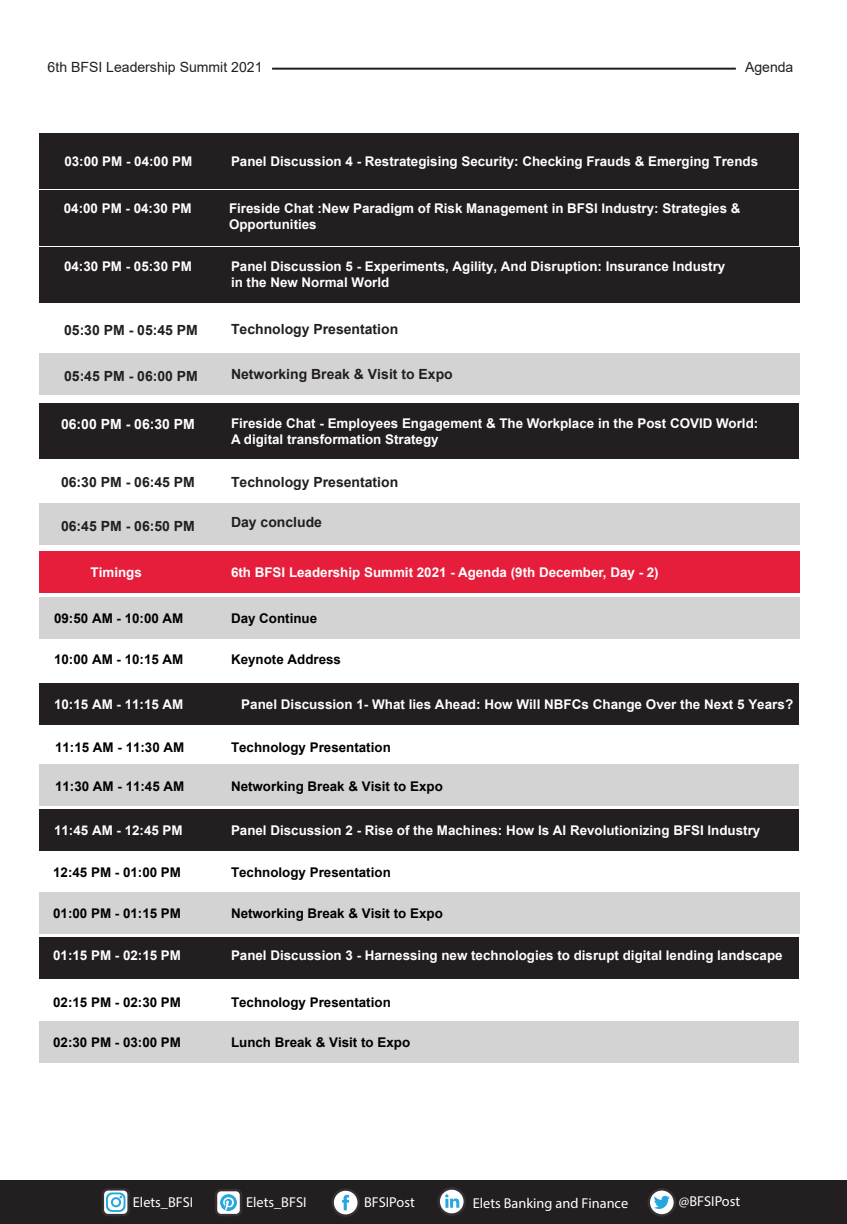
<style>
.page{position:relative;width:847px;height:1224px;background:#fff}
.page>*{position:absolute;margin:0;border:0;box-sizing:border-box;transform-origin:0 0}
.t1{font:14.4px "Myriad Pro";color:#fff}
.t2{font:700 14px "Arial";color:#231e1f}
.t3{font:14px "Arial";color:#231e1f}
.t4{font:700 14px "Arial";color:#fff}
.t5{font:700 13.4px/16px "Arial";color:#fff}
.t6{font:700 13.4px "Arial";color:#000}
</style>
<div class="page">
<div style="left:39px;top:190px;width:759px;height:55px;background:#231e1f"></div>
<div style="left:39px;top:403px;width:760px;height:55px;background:#231e1f"></div>
<div style="left:39px;top:247px;width:760px;height:55px;background:#231e1f"></div>
<div style="left:39px;top:133px;width:760px;height:55px;background:#231e1f"></div>
<div style="left:39px;top:354px;width:760px;height:41px;background:#d3d3d4"></div>
<div style="left:39px;top:504px;width:760px;height:41px;background:#d3d3d4"></div>
<div style="left:39px;top:598px;width:760px;height:41px;background:#d3d3d4"></div>
<div style="left:39px;top:765px;width:759px;height:41px;background:#d3d3d4"></div>
<div style="left:39px;top:893px;width:760px;height:41px;background:#d3d3d4"></div>
<div style="left:39px;top:1021px;width:759px;height:41px;background:#d3d3d4"></div>
<div style="left:39px;top:552px;width:760px;height:41px;background:#e61e3c"></div>
<div style="left:0;top:1180px;width:847px;height:44px;background:#231e1f"></div>
<svg style="left:649px;top:1189px;width:26px;height:27px"></svg>
<div style="left:647px;top:1188px;width:29px;height:29px;border:2px solid #333132;border-radius:50%"></div>
<svg style="left:654px;top:1196px;width:16px;height:13px"></svg>
<svg style="left:332px;top:1189px;width:27px;height:27px"></svg>
<div style="left:331px;top:1188px;width:29px;height:29px;border:2px solid #333132;border-radius:50%"></div>
<svg style="left:342px;top:1195px;width:7px;height:15px"></svg>
<svg style="left:439px;top:1188px;width:26px;height:27px"></svg>
<div style="left:437px;top:1187px;width:29px;height:29px;border:2px solid #333132;border-radius:50%"></div>
<svg style="left:445px;top:1194px;width:14px;height:14px"></svg>
<div style="left:102px;top:1188px;width:28px;height:28px;border:2px solid #333132;border-radius:5px"></div>
<svg style="left:103px;top:1189px;width:26px;height:26px"></svg>
<div style="left:216px;top:1190px;width:25px;height:25px;background:#fff;border-radius:5px"></div>
<div style="left:215px;top:1189px;width:27px;height:27px;border:2px solid #333132;border-radius:5px"></div>
<svg style="left:220px;top:1194px;width:17px;height:17px"></svg>
<svg style="left:223px;top:1197px;width:11px;height:14px"></svg>
<div style="left:39px;top:684px;width:759px;height:41px;background:#231e1f"></div>
<div style="left:39px;top:809px;width:759px;height:41px;background:#231e1f"></div>
<div style="left:39px;top:938px;width:759px;height:41px;background:#231e1f"></div>
<hr style="left:272px;top:68px;width:464px;height:2px;background:#231e1f">
<p class="t3" style="left:48px;top:58px;width:216px">6th BFSI Leadership Summit 2021</p>
<p class="t3" style="left:745px;top:58px;width:50px">Agenda</p>
<p class="t5" style="left:64px;top:154px;width:129px">03:00 PM - 04:00 PM</p>
<p class="t5" style="left:231px;top:154px;width:528px">Panel Discussion 4 - Restrategising Security: Checking Frauds &amp; Emerging Trends</p>
<p class="t5" style="left:64px;top:200px;width:129px">04:00 PM - 04:30 PM</p>
<p class="t5" style="left:229px;top:200px;width:513px">Fireside Chat :New Paradigm of Risk Management in BFSI Industry: Strategies &amp;<br>Opportunities</p>
<p class="t5" style="left:64px;top:259px;width:129px">04:30 PM - 05:30 PM</p>
<p class="t5" style="left:231px;top:259px;width:496px">Panel Discussion 5 - Experiments, Agility, And Disruption: Insurance Industry in the New Normal World</p>
<p class="t2" style="left:64px;top:320px;width:135px">05:30 PM - 05:45 PM</p>
<p class="t2" style="left:231px;top:319px;width:169px">Technology Presentation</p>
<p class="t2" style="left:64px;top:366px;width:135px">05:45 PM - 06:00 PM</p>
<p class="t2" style="left:231px;top:365px;width:223px">Networking Break &amp; Visit to Expo</p>
<p class="t4" style="left:61px;top:414px;width:135px">06:00 PM - 06:30 PM</p>
<p class="t5" style="left:231px;top:416px;width:529px">Fireside Chat - Employees Engagement &amp; The Workplace in the Post COVID World:<br>A digital transformation Strategy</p>
<p class="t2" style="left:61px;top:473px;width:135px">06:30 PM - 06:45 PM</p>
<p class="t2" style="left:231px;top:473px;width:169px">Technology Presentation</p>
<p class="t2" style="left:61px;top:516px;width:135px">06:45 PM - 06:50 PM</p>
<p class="t2" style="left:231px;top:512px;width:93px">Day conclude</p>
<p class="t5" style="left:91px;top:565px;width:53px">Timings</p>
<p class="t5" style="left:231px;top:565px;width:429px">6th BFSI Leadership Summit 2021 - Agenda (9th December, Day - 2)</p>
<p class="t6" style="left:54px;top:609px;width:131px">09:50 AM - 10:00 AM</p>
<p class="t6" style="left:231px;top:609px;width:88px">Day Continue</p>
<p class="t6" style="left:54px;top:650px;width:131px">10:00 AM - 10:15 AM</p>
<p class="t6" style="left:231px;top:650px;width:111px">Keynote Address</p>
<p class="t5" style="left:54px;top:696px;width:131px">10:15 AM - 11:15 AM</p>
<p class="t5" style="left:241px;top:696px;width:553px">Panel Discussion 1- What lies Ahead: How Will NBFCs Change Over the Next 5 Years?</p>
<p class="t6" style="left:55px;top:738px;width:131px">11:15 AM - 11:30 AM</p>
<p class="t6" style="left:231px;top:738px;width:161px">Technology Presentation</p>
<p class="t6" style="left:55px;top:777px;width:131px">11:30 AM - 11:45 AM</p>
<p class="t6" style="left:231px;top:777px;width:213px">Networking Break &amp; Visit to Expo</p>
<p class="t5" style="left:54px;top:823px;width:130px">11:45 AM - 12:45 PM</p>
<p class="t5" style="left:231px;top:823px;width:531px">Panel Discussion 2 - Rise of the Machines: How Is AI Revolutionizing BFSI Industry</p>
<p class="t6" style="left:53px;top:862px;width:129px">12:45 PM - 01:00 PM</p>
<p class="t6" style="left:231px;top:862px;width:161px">Technology Presentation</p>
<p class="t6" style="left:53px;top:904px;width:129px">01:00 PM - 01:15 PM</p>
<p class="t6" style="left:231px;top:904px;width:213px">Networking Break &amp; Visit to Expo</p>
<p class="t5" style="left:53px;top:948px;width:129px">01:15 PM - 02:15 PM</p>
<p class="t5" style="left:231px;top:948px;width:553px">Panel Discussion 3 - Harnessing new technologies to disrupt digital lending landscape</p>
<p class="t6" style="left:53px;top:993px;width:129px">02:15 PM - 02:30 PM</p>
<p class="t6" style="left:231px;top:993px;width:161px">Technology Presentation</p>
<p class="t6" style="left:53px;top:1033px;width:129px">02:30 PM - 03:00 PM</p>
<p class="t6" style="left:231px;top:1033px;width:181px">Lunch Break &amp; Visit to Expo</p>
<p class="t1" style="left:133px;top:1193px;width:62px">Elets_BFSI</p>
<p class="t1" style="left:246px;top:1193px;width:62px">Elets_BFSI</p>
<p class="t1" style="left:364px;top:1193px;width:52px">BFSIPost</p>
<p class="t1" style="left:473px;top:1194px;width:157px">Elets Banking and Finance</p>
<p class="t1" style="left:679px;top:1193px;width:63px">@BFSIPost</p>
</div>
